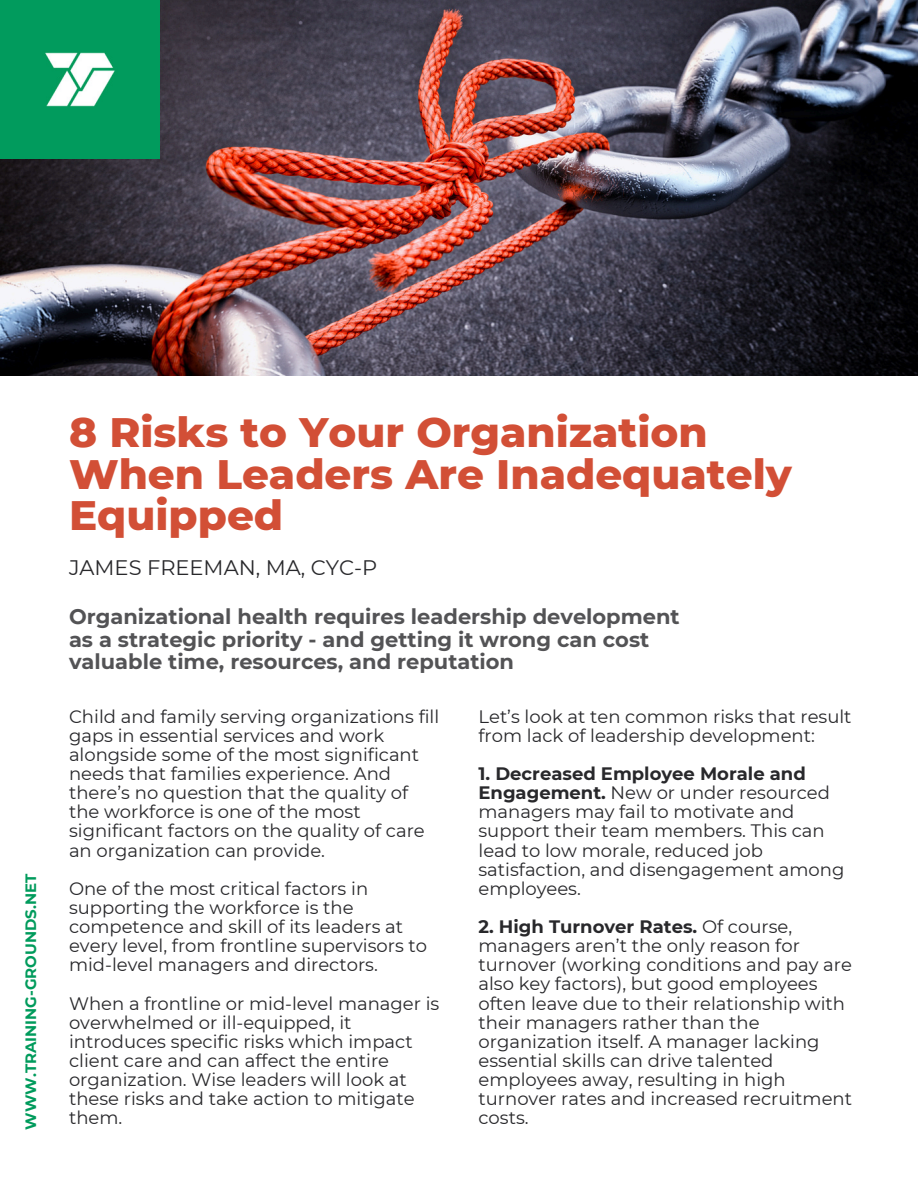
<style>
.page{position:relative;width:918px;height:1188px;background:#fff}
.page>*{position:absolute;margin:0;border:0;box-sizing:border-box;transform-origin:0 0}
.t1{font:800 42px/41.7px "Montserrat";color:#d24f36}
.t2{font:700 21px/22.5px "Montserrat";color:#28282b}
.t3{font:21px "Montserrat";color:#28282b}
.t4{font:18px/19.2px "Montserrat";color:#28282b}
.t5{font:700 15px "Montserrat";color:#009b5c}
.s1{font-weight:700}
</style>
<div class="page">
<img style="left:0;top:0;width:918px;height:376px">
<img style="left:1px;top:0;width:158px;height:159px">
<h4 class="t5" style="left:22px;top:1130px;width:257px;rotate:-90deg">WWW.TRAINING-GROUNDS.NET</h4>
<p class="t1" style="left:69px;top:411px;width:724px">8 Risks to Your Organization<br>When Leaders Are Inadequately<br>Equipped</p>
<p class="t3" style="left:69px;top:555px;width:310px">JAMES FREEMAN, MA, CYC-P</p>
<p class="t2" style="left:69px;top:605px;width:612px">Organizational health requires leadership development as a strategic priority - and getting it wrong can cost valuable time, resources, and reputation</p>
<p class="t4" style="left:479px;top:707px;width:375px">Let’s look at ten common risks that result from lack of leadership development:</p>
<h4 class="t4" style="left:479px;top:764px;width:367px"><span class="s1">1. Decreased Employee Morale and<br>Engagement.</span> New or under resourced managers may fail to motivate and support their team members. This can lead to low morale, reduced job satisfaction, and disengagement among employees.</h4>
<h4 class="t4" style="left:479px;top:917px;width:375px"><span class="s1">2. High Turnover Rates.</span> Of course, managers aren’t the only reason for turnover (working conditions and pay are also key factors), but good employees often leave due to their relationship with their managers rather than the organization itself. A manager lacking essential skills can drive talented employees away, resulting in high turnover rates and increased recruitment</h4>
<h1 class="t4" style="left:69px;top:707px;width:372px">Child and family serving organizations fill gaps in essential services and work alongside some of the most significant needs that families experience. And there’s no question that the quality of the workforce is one of the most significant factors on the quality of care an organization can provide.</h1>
<h2 class="t4" style="left:69px;top:879px;width:360px">One of the most critical factors in supporting the workforce is the competence and skill of its leaders at every level, from frontline supervisors to mid-level managers and directors.</h2>
<p class="t4" style="left:69px;top:994px;width:372px">When a frontline or mid-level manager is overwhelmed or ill-equipped, it introduces specific risks which impact client care and can affect the entire organization. Wise leaders will look at these risks and take action to mitigate them.</p>
<h4 class="t4" style="left:479px;top:1108px;width:52px">costs.</h4>
</div>
